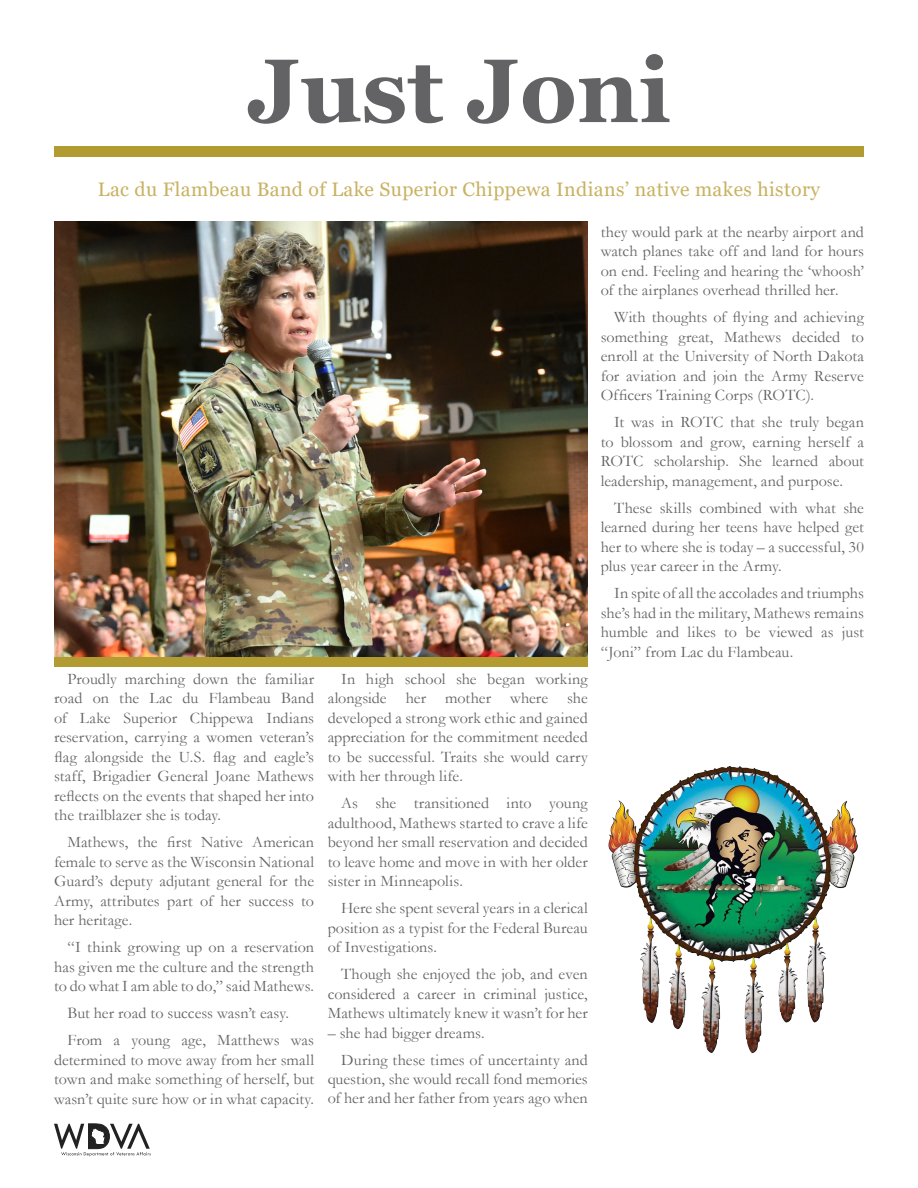
<style>
.page{position:relative;width:918px;height:1188px;background:#fff}
.page>*{position:absolute;margin:0;border:0;box-sizing:border-box;transform-origin:0 0}
.t1{font:700 90px "Georgia";color:#636366}
.t2{font:19.5px "Georgia";letter-spacing:.02em;color:#c8b263}
.Body_Copy{font:16.2px/19.5px "Garamond";letter-spacing:.005em;color:#636366;text-align:justify}
</style>
<div class="page">
<svg style="left:54px;top:1124px;width:97px;height:32px"></svg>
<div style="left:54px;top:658px;width:534px;height:9px;background:#b29b30"></div>
<img style="left:608px;top:766px;width:249px;height:287px">
<div style="left:54px;top:146px;width:809px;height:11px;background:#b29b30"></div>
<img style="left:54px;top:222px;width:534px;height:435px">
<p class="t1" style="left:247px;top:33px;width:425px">Just Joni</p>
<p class="t2" style="left:98px;top:177px;width:724px">Lac du Flambeau Band of Lake Superior Chippewa Indians’ native makes history</p>
<p class="Body_Copy" style="left:54px;top:668px;width:262px;text-indent:14px">Proudly marching down the familiar road on the Lac du Flambeau Band of Lake Superior Chippewa Indians reservation, carrying a women veteran’s flag alongside the U.S. flag and eagle’s staff, Brigadier General Joane Mathews reflects on the events that shaped her into the trailblazer she is today.</p>
<p class="Body_Copy" style="left:54px;top:832px;width:262px;text-indent:14px">Mathews, the first Native American female to serve as the Wisconsin National Guard’s deputy adjutant general for the Army, attributes part of her success to her heritage.</p>
<p class="Body_Copy" style="left:54px;top:937px;width:262px;text-indent:14px">“I think growing up on a reservation has given me the culture and the strength to do what I am able to do,” said Mathews.</p>
<p class="Body_Copy" style="left:68px;top:1003px;width:223px">But her road to success wasn’t easy.</p>
<p class="Body_Copy" style="left:54px;top:1030px;width:262px;text-indent:14px">From a young age, Matthews was determined to move away from her small town and make something of herself, but wasn’t quite sure how or in what capacity.</p>
<p class="Body_Copy" style="left:328px;top:668px;width:262px;text-indent:14px">In high school she began working alongside her mother where she developed a strong work ethic and gained appreciation for the commitment needed to be successful. Traits she would carry with her through life.</p>
<p class="Body_Copy" style="left:328px;top:793px;width:262px;text-indent:14px">As she transitioned into young adulthood, Mathews started to crave a life beyond her small reservation and decided to leave home and move in with her older sister in Minneapolis.</p>
<p class="Body_Copy" style="left:328px;top:898px;width:262px;text-indent:14px">Here she spent several years in a clerical position as a typist for the Federal Bureau of Investigations.</p>
<p class="Body_Copy" style="left:328px;top:964px;width:262px;text-indent:14px">Though she enjoyed the job, and even considered a career in criminal justice, Mathews ultimately knew it wasn’t for her</p>
<p class="Body_Copy" style="left:328px;top:1022px;width:158px">– she had bigger dreams.</p>
<p class="Body_Copy" style="left:328px;top:1049px;width:262px;text-indent:14px">During these times of uncertainty and question, she would recall fond memories of her and her father from years ago when</p>
<p class="Body_Copy" style="left:601px;top:221px;width:265px">they would park at the nearby airport and watch planes take off and land for hours on end. Feeling and hearing the ‘whoosh’ of the airplanes overhead thrilled her.</p>
<p class="Body_Copy" style="left:601px;top:307px;width:265px;text-indent:14px">With thoughts of flying and achieving something great, Mathews decided to enroll at the University of North Dakota for aviation and join the Army Reserve Officers Training Corps (ROTC).</p>
<p class="Body_Copy" style="left:601px;top:412px;width:265px;text-indent:14px">It was in ROTC that she truly began to blossom and grow, earning herself a ROTC scholarship. She learned about leadership, management, and purpose.</p>
<p class="Body_Copy" style="left:601px;top:497px;width:265px;text-indent:14px">These skills combined with what she learned during her teens have helped get her to where she is today – a successful, 30 plus year career in the Army.</p>
<p class="Body_Copy" style="left:601px;top:583px;width:265px;text-indent:14px">In spite of all the accolades and triumphs she’s had in the military, Mathews remains humble and likes to be viewed as just “Joni” from Lac du Flambeau.</p>
</div>
